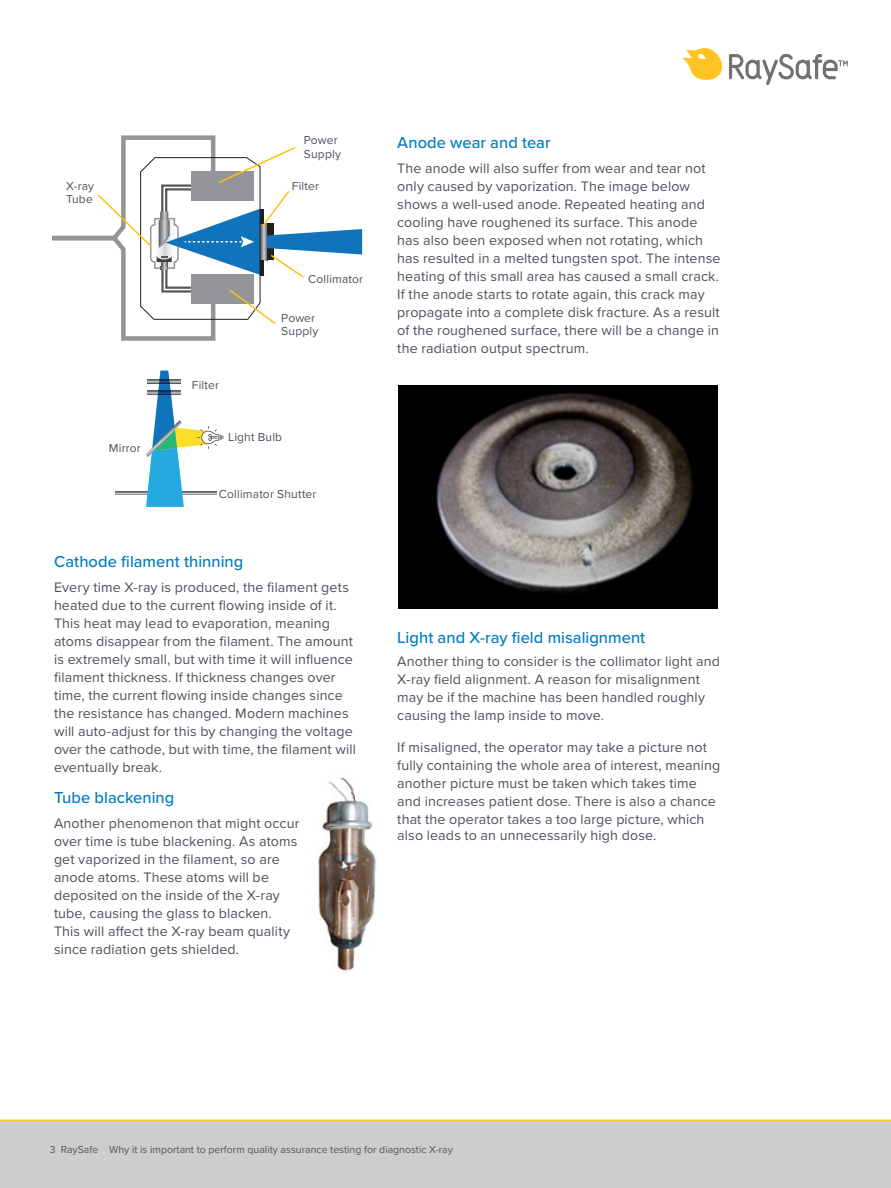
<style>
.page{position:relative;width:891px;height:1188px;background:#fff}
.page>*{position:absolute;margin:0;border:0;box-sizing:border-box;transform-origin:0 0}
.Header_1_copy{font:500 16.5px "Proxima Nova";color:#007bc3}
.Body_copy{font:14.25px/18px "Proxima Nova";letter-spacing:.01em;color:#4c5159}
.Body_copy-2{font:12px/13.5px "Proxima Nova";letter-spacing:.015em;color:#4c5159}
.t1{font:10.5px "Proxima Nova";color:#545554}
</style>
<div class="page">
<svg style="left:682px;top:48px;width:166px;height:37px"></svg>
<div style="left:0;top:1120px;width:891px;height:68px;background:#cccdce"></div>
<hr style="left:0;top:1120px;width:891px;height:1px;background:#fec422">
<img style="left:318px;top:777px;width:58px;height:194px">
<img style="left:398px;top:386px;width:320px;height:222px">
<svg style="left:53px;top:135px;width:309px;height:206px"></svg>
<svg style="left:116px;top:491px;width:29px;height:4px"></svg>
<svg style="left:145px;top:371px;width:79px;height:136px"></svg>
<p class="Body_copy-2" style="left:66px;top:179px;width:30px">X-ray<br>Tube</p>
<p class="Body_copy-2" style="left:109px;top:441px;width:34px">Mirror</p>
<p class="Body_copy-2" style="left:304px;top:133px;width:39px">Power<br>Supply</p>
<p class="Body_copy-2" style="left:292px;top:179px;width:29px">Filter</p>
<p class="Body_copy-2" style="left:192px;top:378px;width:29px">Filter</p>
<p class="Body_copy-2" style="left:308px;top:271px;width:57px">Collimator</p>
<p class="Body_copy-2" style="left:281px;top:310px;width:39px">Power<br>Supply</p>
<p class="Body_copy-2" style="left:228px;top:430px;width:56px">Light Bulb</p>
<p class="Body_copy-2" style="left:219px;top:487px;width:99px">Collimator Shutter</p>
<p class="Header_1_copy" style="left:54px;top:549px;width:191px">Cathode filament thinning</p>
<p class="Body_copy" style="left:54px;top:577px;width:304px">Every time X-ray is produced, the filament gets heated due to the current flowing inside of it.<br>This heat may lead to evaporation, meaning atoms disappear from the filament. The amount is extremely small, but with time it will influence filament thickness. If thickness changes over time, the current flowing inside changes since the resistance has changed. Modern machines will auto-adjust for this by changing the voltage over the cathode, but with time, the filament will eventually break.</p>
<p class="Header_1_copy" style="left:54px;top:786px;width:122px">Tube blackening</p>
<p class="Body_copy" style="left:54px;top:814px;width:247px">Another phenomenon that might occur over time is tube blackening. As atoms get vaporized in the filament, so are anode atoms. These atoms will be deposited on the inside of the X-ray tube, causing the glass to blacken.<br>This will affect the X-ray beam quality since radiation gets shielded.</p>
<p class="Header_1_copy" style="left:397px;top:130px;width:155px">Anode wear and tear</p>
<p class="Body_copy" style="left:397px;top:158px;width:325px">The anode will also suffer from wear and tear not only caused by vaporization. The image below shows a well-used anode. Repeated heating and cooling have roughened its surface. This anode has also been exposed when not rotating, which has resulted in a melted tungsten spot. The intense heating of this small area has caused a small crack.<br>If the anode starts to rotate again, this crack may propagate into a complete disk fracture. As a result of the roughened surface, there will be a change in the radiation output spectrum.</p>
<p class="Header_1_copy" style="left:397px;top:625px;width:250px">Light and X-ray field misalignment</p>
<p class="Body_copy" style="left:397px;top:652px;width:324px">Another thing to consider is the collimator light and X-ray field alignment. A reason for misalignment may be if the machine has been handled roughly causing the lamp inside to move.</p>
<p class="Body_copy" style="left:397px;top:738px;width:325px">If misaligned, the operator may take a picture not fully containing the whole area of interest, meaning another picture must be taken which takes time and increases patient dose. There is also a chance that the operator takes a too large picture, which</p>
<p class="Body_copy" style="left:397px;top:826px;width:261px">also leads to an unnecessarily high dose.</p>
<p class="t1" style="left:50px;top:1142px;width:405px">3 RaySafe Why it is important to perform quality assurance testing for diagnostic X-ray</p>
</div>
